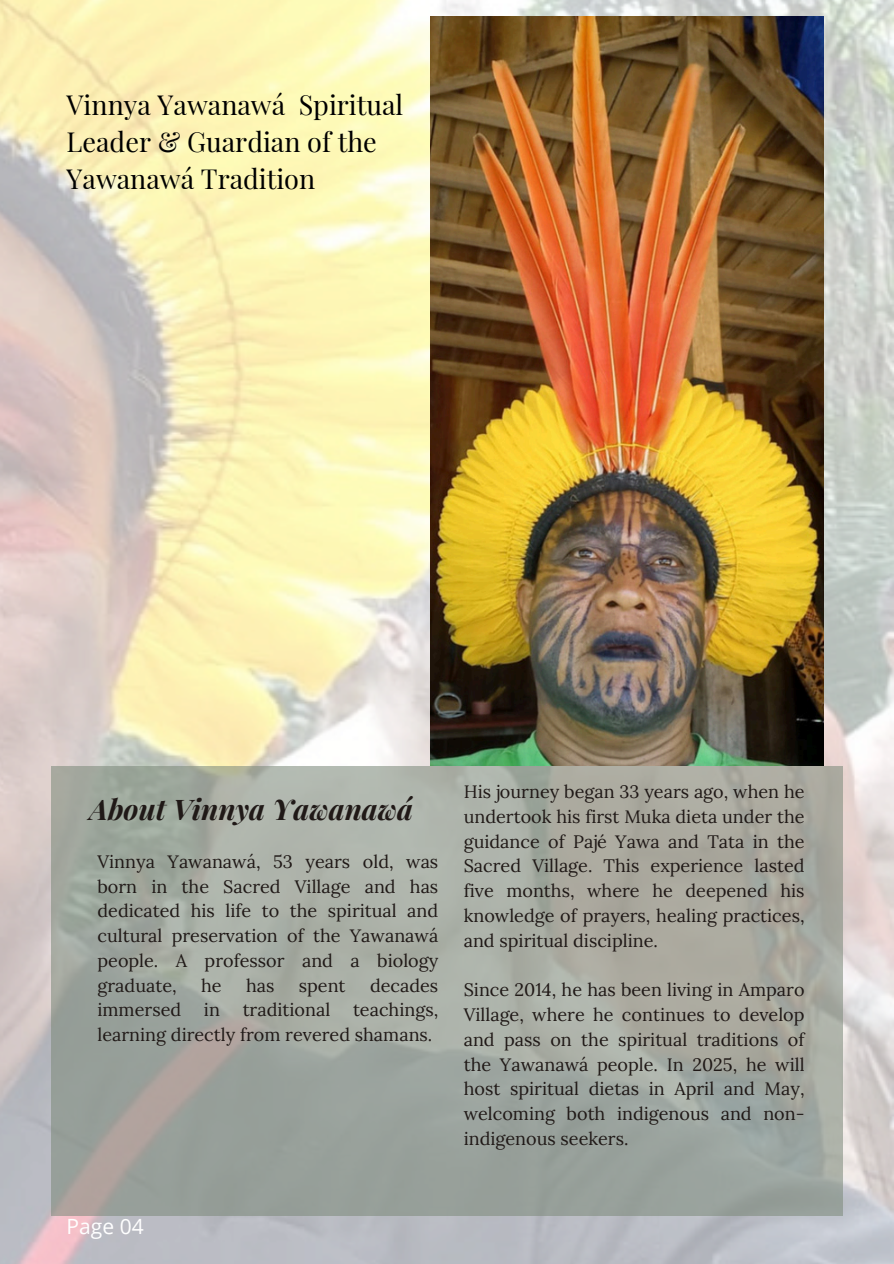
<style>
.page{position:relative;width:894px;height:1264px;background:#fff}
.page>*{position:absolute;margin:0;border:0;box-sizing:border-box;transform-origin:0 0}
.t1{font:italic 700 28.5px "Playfair Display";color:#201917}
.t2{font:27px/37.2px "Playfair Display";color:#000}
.t3{font:21px "Open Sans";color:#fff}
.t4{font:18px/24.8px "Lora";color:#201917;text-align:justify}
</style>
<div class="page">
<img style="left:0;top:0;width:893px;height:1263px">
<svg style="left:51px;top:766px;width:791px;height:449px;background:#a3a8a0"></svg>
<img style="left:430px;top:17px;width:393px;height:748px">
<p class="t2" style="left:67px;top:85px;width:338px">Vinnya Yawanawá Spiritual<br>Leader &amp; Guardian of the<br>Yawanawá Tradition</p>
<p class="t1" style="left:89px;top:788px;width:325px">About Vinnya Yawanawá</p>
<p class="t4" style="left:97px;top:848px;width:342px">Vinnya Yawanawá, 53 years old, was born in the Sacred Village and has dedicated his life to the spiritual and cultural preservation of the Yawanawá people. A professor and a biology graduate,</p>
<p class="t4" style="left:201px;top:972px;width:22px">he</p>
<p class="t4" style="left:246px;top:972px;width:30px">has</p>
<p class="t4" style="left:299px;top:972px;width:48px">spent</p>
<p class="t4" style="left:370px;top:972px;width:70px">decades</p>
<p class="t4" style="left:97px;top:997px;width:342px;text-indent:255px">teachings, learning directly from revered shamans.</p>
<p class="t4" style="left:97px;top:997px;width:85px">immersed</p>
<p class="t4" style="left:204px;top:997px;width:17px">in</p>
<p class="t4" style="left:242px;top:997px;width:89px">traditional</p>
<h1 class="t4" style="left:463px;top:779px;width:342px">His journey began 33 years ago, when he undertook his first Muka dieta under the guidance of Pajé Yawa and Tata in the Sacred Village. This experience lasted five months, where he deepened his knowledge of prayers, healing practices, and spiritual discipline.</h1>
<p class="t4" style="left:463px;top:977px;width:342px">Since 2014, he has been living in Amparo Village, where he continues to develop and pass on the spiritual traditions of the Yawanawá people. In 2025, he will host spiritual dietas in April and May, welcoming both indigenous and non&shy;indigenous seekers.</p>
<p class="t3" style="left:67px;top:1211px;width:79px">Page 04</p>
</div>
